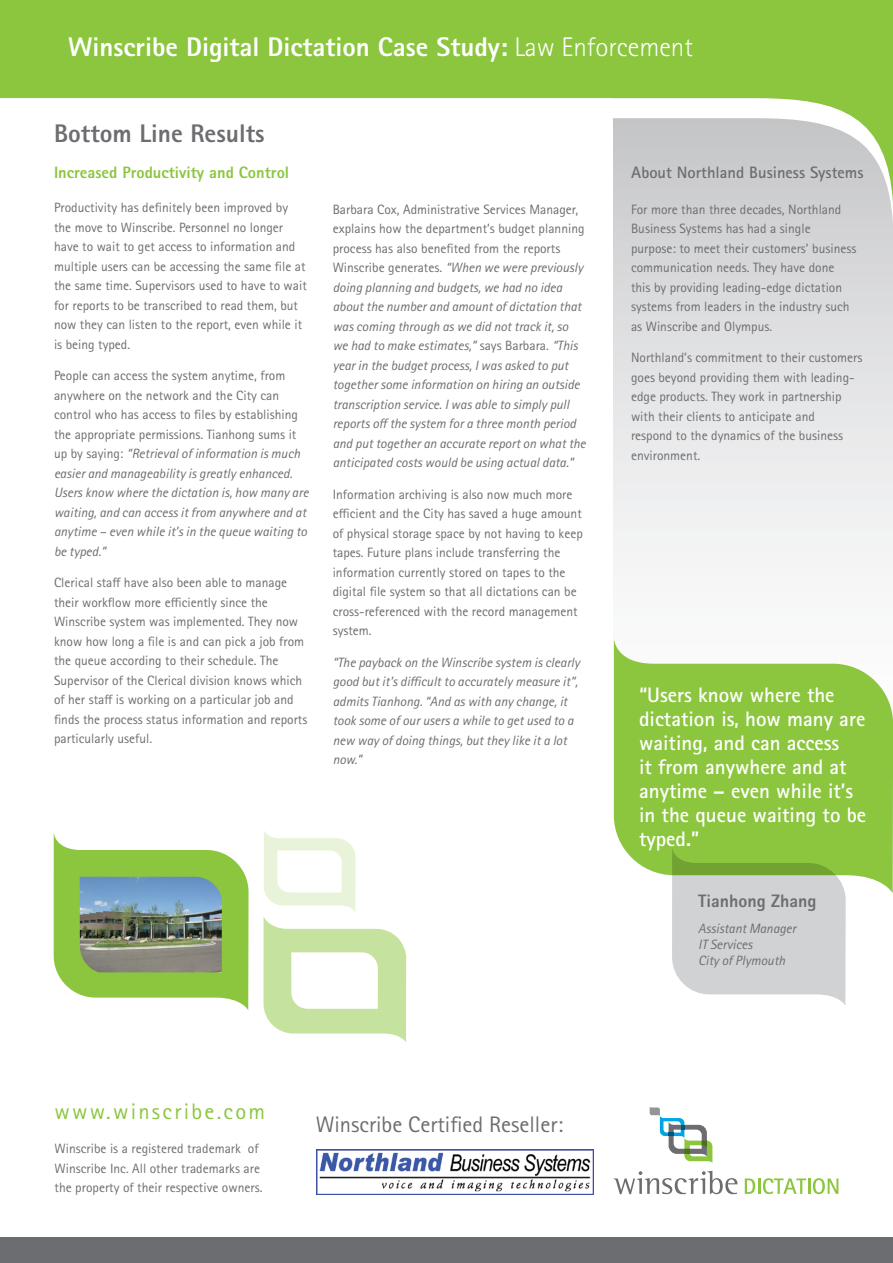
<style>
.page{position:relative;width:893px;height:1263px;background:#fff}
.page>*{position:absolute;margin:0;border:0;box-sizing:border-box;transform-origin:0 0}
.t1{font:800 27px "Rotis Sans Serif Std";color:#fff}
.t2{font:800 25.5px "Rotis Sans Serif Std";color:#6c6d70}
.t3{font:22.5px "Rotis Sans Serif Std";color:#6c6d70}
.t4{font:22.5px "Rotis Sans Serif Std";letter-spacing:.1em;color:#8bc63e}
.t5{font:700 21px/24px "Rotis Sans Serif Std";color:#fff}
.t6{font:800 18px "Rotis Sans Serif Std";color:#6c6d70}
.t7{font:800 16.5px "Rotis Sans Serif Std";color:#8bc63e}
.t8{font:700 16.5px "Rotis Sans Serif Std";color:#6c6d70}
.t9{font:13.5px/19.5px "Rotis Sans Serif Std";color:#6c6d70}
.t10{font:italic 13.5px/19.5px "Rotis Sans Serif Std";color:#6c6d70}
.s1{font-weight:700}
.s2{font-weight:300}
.s3{font-style:normal}
</style>
<div class="page">
<svg style="left:614px;top:299px;width:279px;height:269px"></svg>
<div style="left:0;top:1237px;width:893px;height:26px;background:#6c6d70"></div>
<svg style="left:745px;top:1178px;width:93px;height:16px"></svg>
<svg style="left:614px;top:1171px;width:123px;height:23px"></svg>
<svg style="left:650px;top:1107px;width:62px;height:56px"></svg>
<div style="left:0;top:0;width:893px;height:98px;background:#8bc63e"></div>
<svg style="left:0;top:98px;width:893px;height:201px"></svg>
<img style="left:317px;top:1149px;width:277px;height:45px">
<svg style="left:614px;top:639px;width:279px;height:254px;fill:#8bc63e"></svg>
<svg style="left:672px;top:847px;width:174px;height:158px;background:#c6d0bb"></svg>
<svg style="left:264px;top:831px;width:142px;height:211px"></svg>
<svg style="left:54px;top:834px;width:195px;height:176px"></svg>
<img style="left:80px;top:877px;width:142px;height:95px">
<h1 class="t1" style="left:68px;top:30px;width:626px">Winscribe Digital Dictation Case Study<span class="s1">:</span> <span class="s2">Law Enforcement</span></h1>
<h2 class="t2" style="left:54px;top:117px;width:212px">Bottom Line Results</h2>
<p class="t7" style="left:54px;top:162px;width:237px">Increased Productivity and Control</p>
<p class="t9" style="left:54px;top:198px;width:254px">Productivity has definitely been improved by the move to Winscribe. Personnel no longer have to wait to get access to information and multiple users can be accessing the same file at the same time. Supervisors used to have to wait for reports to be transcribed to read them, but now they can listen to the report, even while it is being typed.</p>
<p class="t10" style="left:54px;top:366px;width:256px"><span class="s3">People can access the system anytime, from anywhere on the network and the City can control who has access to files by establishing the appropriate permissions. Tianhong sums it up by saying:</span> “Retrieval of information is much easier and manageability is greatly enhanced.<br>Users know where the dictation is, how many are waiting, and can access it from anywhere and at anytime – even while it’s in the queue waiting to be typed.”</p>
<p class="t9" style="left:54px;top:573px;width:255px">Clerical staff have also been able to manage their workflow more efficiently since the Winscribe system was implemented. They now know how long a file is and can pick a job from the queue according to their schedule. The Supervisor of the Clerical division knows which of her staff is working on a particular job and finds the process status information and reports particularly useful.</p>
<p class="t10" style="left:333px;top:199px;width:255px"><span class="s3">Barbara Cox, Administrative Services Manager, explains how the department’s budget planning process has also benefited from the reports Winscribe generates.</span> “When we were previously doing planning and budgets, we had no idea about the number and amount of dictation that was coming through as we did not track it, so we had to make estimates,” <span class="s3">says Barbara.</span> “This year in the budget process, I was asked to put together some information on hiring an outside transcription service. I was able to simply pull reports off the system for a three month period and put together an accurate report on what the anticipated costs would be using actual data.”</p>
<p class="t9" style="left:333px;top:484px;width:252px">Information archiving is also now much more efficient and the City has saved a huge amount of physical storage space by not having to keep tapes. Future plans include transferring the information currently stored on tapes to the digital file system so that all dictations can be cross-referenced with the record management system.</p>
<p class="t10" style="left:333px;top:652px;width:249px">“The payback on the Winscribe system is clearly good but it’s difficult to accurately measure it”, admits Tianhong. “And as with any change, it took some of our users a while to get used to a new way of doing things, but they like it a lot now.”</p>
<p class="t8" style="left:631px;top:162px;width:234px">About Northland Business Systems</p>
<p class="t9" style="left:631px;top:199px;width:227px">For more than three decades, Northland Business Systems has had a single purpose: to meet their customers’ business communication needs. They have done this by providing leading-edge dictation systems from leaders in the industry such as Winscribe and Olympus.</p>
<p class="t9" style="left:631px;top:348px;width:233px">Northland’s commitment to their customers goes beyond providing them with leading&shy;edge products. They work in partnership with their clients to anticipate and<br>respond to the dynamics of the business environment.</p>
<h3 class="t5" style="left:639px;top:683px;width:229px">“Users know where the dictation is, how many are waiting, and can access<br>it from anywhere and at anytime – even while it’s in the queue waiting to be typed.”</h3>
<h3 class="t6" style="left:698px;top:890px;width:120px">Tianhong Zhang</h3>
<p class="t10" style="left:698px;top:920px;width:99px;line-height:16.2px">Assistant Manager<br>IT Services<br>City of Plymouth</p>
<h3 class="t4" style="left:55px;top:1098px;width:212px">www.winscribe.com</h3>
<p class="t9" style="left:55px;top:1139px;width:209px">Winscribe is a registered trademark of<br>Winscribe Inc. All other trademarks are the property of their respective owners.</p>
<h3 class="t3" style="left:316px;top:1111px;width:249px">Winscribe Certified Reseller:</h3>
</div>
